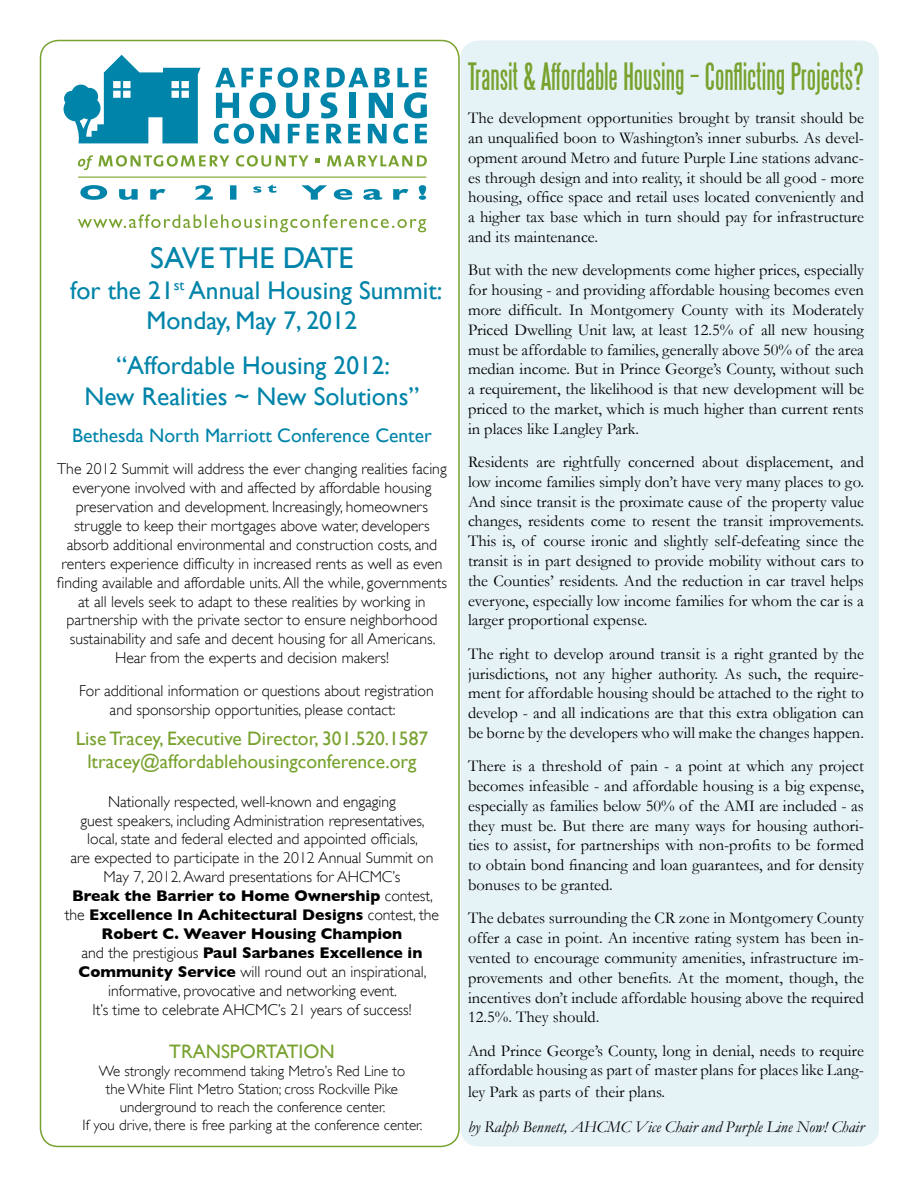
<style>
.page{position:relative;width:918px;height:1188px;background:#fff}
.page>*{position:absolute;margin:0;border:0;box-sizing:border-box;transform-origin:0 0}
.t1{font:34.5px "Steelfish";color:#78a22f}
.t2{font:30px "Gill Sans";letter-spacing:-.055em;color:#0084a9}
.t3{font:25.5px/30.6px "Gill Sans";color:#0084a9;text-align:center}
.t4{font:19.5px/23.4px "Gill Sans";color:#78a22f;text-align:center}
.t5{font:19.5px "Gill Sans";color:#0084a9}
.t6{font:16.5px/19.8px "Garamond";color:#000;text-align:justify}
.t7{font:italic 16.5px "Garamond";color:#000}
.t8{font:300 15.75px/18.9px "Gill Sans";color:#000;text-align:center}
.t9{font:300 15px/18px "Gill Sans";color:#000;text-align:center}
.s1{font-weight:700}
</style>
<div class="page">
<div style="left:460px;top:40px;width:419px;height:1106px;background:#e6f3f6;border-radius:18px"></div>
<svg style="left:78px;top:155px;width:151px;height:15px"></svg>
<svg style="left:236px;top:155px;width:72px;height:12px"></svg>
<svg style="left:327px;top:155px;width:100px;height:11px"></svg>
<svg style="left:315px;top:159px;width:5px;height:4px"></svg>
<svg style="left:214px;top:67px;width:213px;height:77px"></svg>
<svg style="left:64px;top:55px;width:137px;height:88px"></svg>
<hr style="left:78px;top:177px;width:348px;height:1px;background:#78a22f">
<svg style="left:78px;top:214px;width:348px;height:18px"></svg>
<svg style="left:80px;top:185px;width:346px;height:15px"></svg>
<h2 class="t2" style="left:150px;top:240px;width:205px">Save th e Dat e</h2>
<h3 class="t3" style="left:70px;top:275px;width:374px">for the 21<sup>st</sup> Annual Housing Summit:<br>Monday, May 7, 2012</h3>
<h3 class="t3" style="left:85px;top:350px;width:336px">“Affordable Housing 2012:<br>New Realities ~ New Solutions”</h3>
<p class="t5" style="left:72px;top:424px;width:361px">Bethesda North Marriott Conference Center</p>
<p class="t8" style="left:57px;top:460px;width:392px">The 2012 Summit will address the ever changing realities facing everyone involved with and affected by affordable housing preservation and development. Increasingly, homeowners struggle to keep their mortgages above water, developers absorb additional environmental and construction costs, and renters experience difficulty in increased rents as well as even finding available and affordable units. All the while, governments at all levels seek to adapt to these realities by working in partnership with the private sector to ensure neighborhood sustainability and safe and decent housing for all Americans.<br>Hear from the experts and decision makers!</p>
<p class="t8" style="left:70px;top:681px;width:365px">For additional information or questions about registration and sponsorship opportunities, please contact:</p>
<p class="t4" style="left:76px;top:726px;width:354px">Lise Tracey, Executive Director, 301.520.1587 ltracey@affordablehousingconference.org</p>
<p class="t8" style="left:65px;top:792px;width:376px">N ationally respected, well-known and engaging<br>guest speakers, including Administration representatives, local, state and federal elected and appointed officials,<br>are expected to participate in the 2012 Annual Summit on May 7, 2012. Award presentations for AHCMC’s<br><span class="s1">Break the Barrier to Home Ownership</span> contest, the <span class="s1">Excellence In Achitectural Designs</span> contest, the <span class="s1">Robert C. Weaver Housing Champion<br></span>and the prestigious <span class="s1">Paul Sarbanes Excellence in Community Service</span> will round out an inspirational, informative, provocative and networking event.<br>It’s time to celebrate AHCMC’s 21 years of success!</p>
<p class="t4" style="left:169px;top:1039px;width:167px">TRANSPORTATION</p>
<p class="t9" style="left:83px;top:1062px;width:341px">We strongly recommend taking Metro’s Red Line to<br>the White Flint Metro Station; cross Rockville Pike underground to reach the conference center.<br>If you drive, there is free parking at the conference center.</p>
<h1 class="t1" style="left:468px;top:58px;width:398px">Transit &amp; Affordable Housing – Conflicting Projects?</h1>
<p class="t6" style="left:468px;top:108px;width:398px">The development opportunities brought by transit should be an unqualified boon to Washington’s inner suburbs. As devel&shy;opment around Metro and future Purple Line stations advanc&shy;es through design and into reality, it should be all good - more housing, office space and retail uses located conveniently and a higher tax base which in turn should pay for infrastructure and its maintenance.</p>
<p class="t6" style="left:468px;top:260px;width:398px">But with the new developments come higher prices, especially for housing - and providing affordable housing becomes even more difficult. In Montgomery County with its Moderately Priced Dwelling Unit law, at least 12.5% of all new housing must be affordable to families, generally above 50% of the area median income. But in Prince George’s County, without such a requirement, the likelihood is that new development will be priced to the market, which is much higher than current rents in places like Langley Park.</p>
<p class="t6" style="left:468px;top:452px;width:398px">Residents are rightfully concerned about displacement, and low income families simply don’t have very many places to go.<br>And since transit is the proximate cause of the property value changes, residents come to resent the transit improvements.<br>This is, of course ironic and slightly self-defeating since the transit is in part designed to provide mobility without cars to the Counties’ residents. And the reduction in car travel helps everyone, especially low income families for whom the car is a larger proportional expense.</p>
<p class="t6" style="left:468px;top:644px;width:398px">The right to develop around transit is a right granted by the jurisdictions, not any higher authority. As such, the require&shy;ment for affordable housing should be attached to the right to develop - and all indications are that this extra obligation can be borne by the developers who will make the changes happen.</p>
<p class="t6" style="left:468px;top:756px;width:398px">There is a threshold of pain - a point at which any project becomes infeasible - and affordable housing is a big expense, especially as families below 50% of the AMI are included - as they must be. But there are many ways for housing authori&shy;ties to assist, for partnerships with non-profits to be formed to obtain bond financing and loan guarantees, and for density bonuses to be granted.</p>
<p class="t6" style="left:468px;top:908px;width:398px">The debates surrounding the CR zone in Montgomery County offer a case in point. An incentive rating system has been in&shy;vented to encourage community amenities, infrastructure im&shy;provements and other benefits. At the moment, though, the incentives don’t include affordable housing above the required 12.5%. They should.</p>
<p class="t6" style="left:468px;top:1040px;width:398px">And Prince George’s County, long in denial, needs to require affordable housing as part of master plans for places like Lang-</p>
<p class="t6" style="left:468px;top:1082px;width:199px">ley Park as parts of their plans.</p>
<p class="t7" style="left:468px;top:1117px;width:397px">by Ralph Bennett, AHCMC Vice Chair and Purple Line Now! Chair</p>
</div>
